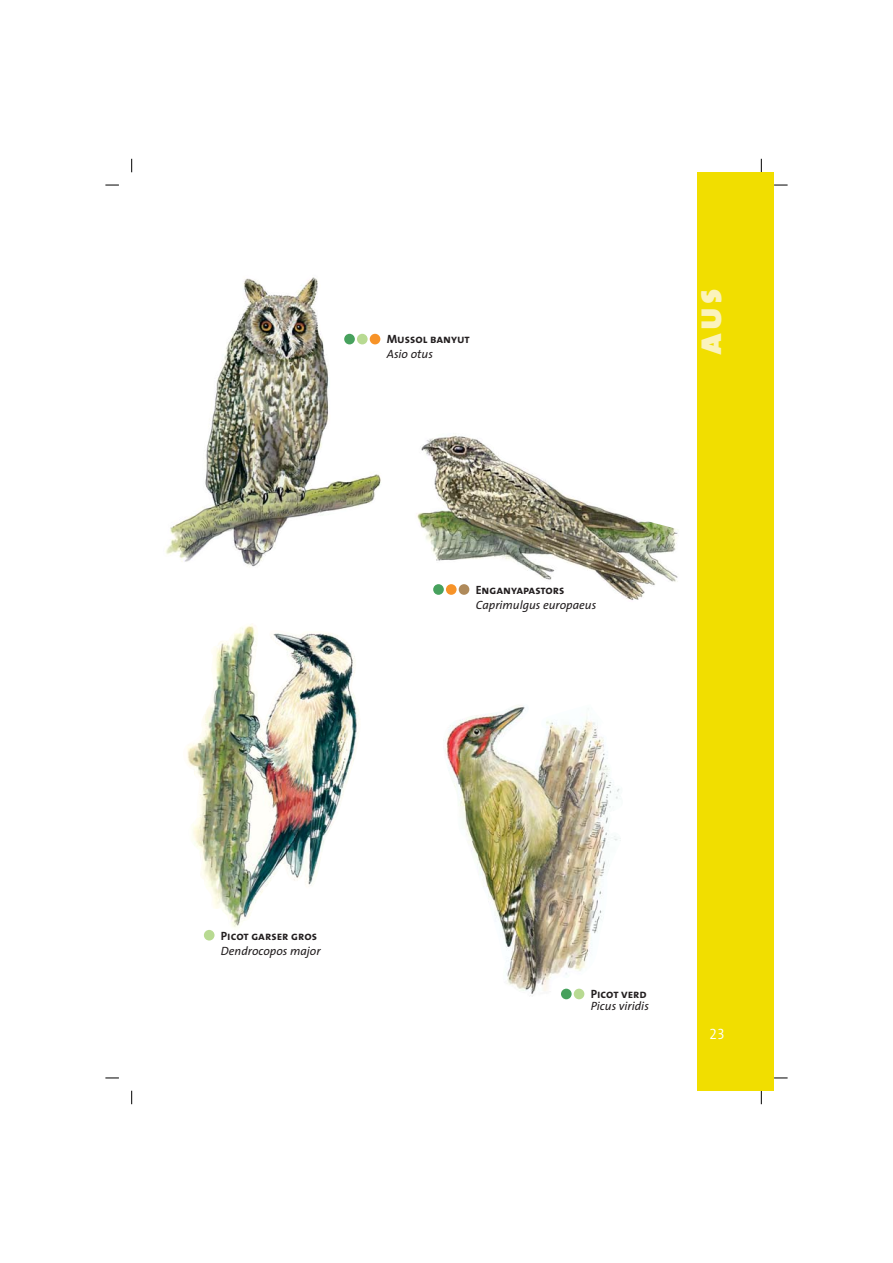
<style>
.page{position:relative;width:893px;height:1263px;background:#fff}
.page>*{position:absolute;margin:0;border:0;box-sizing:border-box;transform-origin:0 0}
.t1{font:37.5px "The Sans Black Caps";color:#fbf3bd}
.t2{font:15px "The Sans Semi Light Caps";color:#fff}
.t3{font:italic 12px "The Sans";color:#231f20}
.t4{font:12px "The Sans Bold Caps";color:#231f20}
</style>
<div class="page">
<svg style="left:105px;top:1078px;width:14px;height:1px"></svg>
<svg style="left:131px;top:1091px;width:1px;height:13px"></svg>
<svg style="left:105px;top:185px;width:14px;height:1px"></svg>
<svg style="left:131px;top:159px;width:1px;height:13px"></svg>
<svg style="left:774px;top:185px;width:13px;height:1px"></svg>
<svg style="left:761px;top:159px;width:1px;height:13px"></svg>
<svg style="left:774px;top:1078px;width:13px;height:1px"></svg>
<svg style="left:761px;top:1091px;width:1px;height:13px"></svg>
<div style="left:697px;top:172px;width:77px;height:919px;background:#f1de00"></div>
<img style="left:417px;top:435px;width:261px;height:166px">
<img style="left:165px;top:277px;width:216px;height:290px">
<img style="left:187px;top:624px;width:172px;height:309px">
<img style="left:443px;top:705px;width:178px;height:293px">
<div style="left:446px;top:584px;width:10px;height:11px;background:#f79328;border-radius:50%"></div>
<div style="left:433px;top:584px;width:11px;height:11px;background:#47a15d;border-radius:50%"></div>
<div style="left:458px;top:584px;width:11px;height:11px;background:#af8a5b;border-radius:50%"></div>
<div style="left:357px;top:334px;width:10px;height:10px;background:#b8da92;border-radius:50%"></div>
<div style="left:344px;top:334px;width:11px;height:10px;background:#47a15d;border-radius:50%"></div>
<div style="left:370px;top:334px;width:10px;height:10px;background:#f79328;border-radius:50%"></div>
<div style="left:573px;top:989px;width:11px;height:10px;background:#b8da92;border-radius:50%"></div>
<div style="left:561px;top:989px;width:10px;height:10px;background:#47a15d;border-radius:50%"></div>
<div style="left:204px;top:930px;width:10px;height:11px;background:#b8da92;border-radius:50%"></div>
<p class="t4" style="left:387px;top:331px;width:84px">Mussol banyut</p>
<p class="t3" style="left:387px;top:349px;width:48px">Asio otus</p>
<p class="t4" style="left:475px;top:583px;width:90px">Enganyapastors</p>
<p class="t3" style="left:475px;top:600px;width:122px">Caprimulgus europaeus</p>
<h1 class="t1" style="left:686px;top:355px;width:68px;rotate:-90deg">aus</h1>
<p class="t4" style="left:221px;top:928px;width:98px">Picot garser gros</p>
<p class="t3" style="left:221px;top:946px;width:101px">Dendrocopos major</p>
<p class="t4" style="left:590px;top:987px;width:57px">Picot verd</p>
<p class="t3" style="left:590px;top:1002px;width:60px">Picus viridis</p>
<p class="t2" style="left:709px;top:1025px;width:17px">23</p>
</div>
